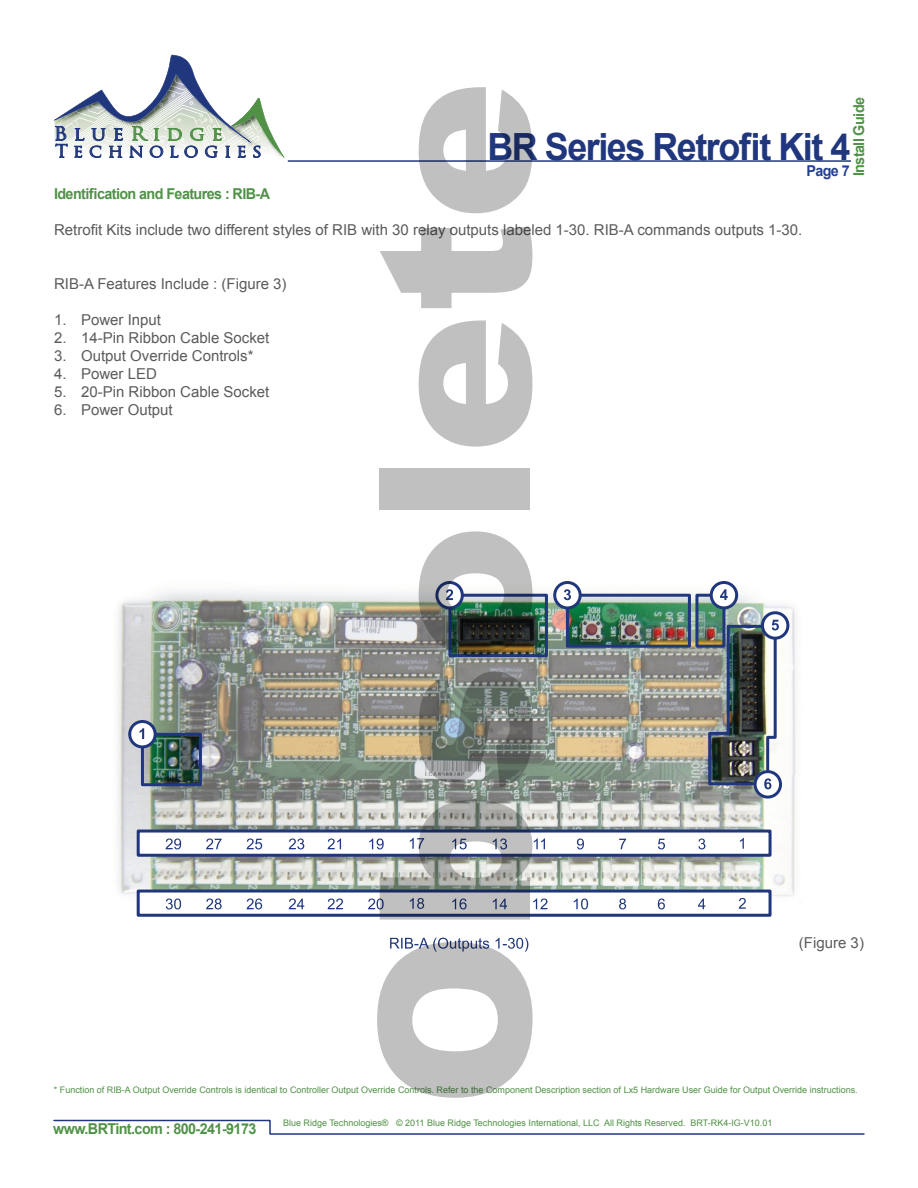
<style>
.page{position:relative;width:918px;height:1188px;background:#fff}
.page>*{position:absolute;margin:0;border:0;box-sizing:border-box;transform-origin:0 0}
.t1{font:900 210px "Arial";color:rgb(0 0 0/.25)}
.t2{font:700 37.5px "Arial";letter-spacing:-.04em;color:#20377e;scale:.96 1}
.t3{font:18.45px "Trajan Pro";letter-spacing:.315em;color:#509147;scale:1.11 1}
.t4{font:17.4px "Trajan Pro";letter-spacing:.285em;color:#20377e;scale:1.05 1}
.t5{font:15px "Arial";color:#5a5b5d}
.t6{font:700 15px "Arial";letter-spacing:-.04em;color:#509248;scale:.96 1}
.t7{font:700 15px "Arial";color:#25408f;scale:.96 1}
.t8{font:9px "Arial";color:#509146}
.s1{color:#20377e}
</style>
<div class="page">
<svg style="left:54px;top:55px;width:231px;height:103px"></svg>
<svg style="left:53px;top:1119px;width:812px;height:16px"></svg>
<hr style="left:288px;top:160px;width:563px;height:2px;background:#20377e">
<img style="left:117px;top:581px;width:679px;height:335px">
<svg style="left:390px;top:938px;width:138px;height:14px"></svg>
<div style="left:138px;top:831px;width:632px;height:24px;background:#fff"></div>
<div style="left:137px;top:830px;width:635px;height:27px;border:3px solid #20377e"></div>
<svg style="left:740px;top:838px;width:4px;height:11px"></svg>
<svg style="left:698px;top:839px;width:7px;height:10px"></svg>
<svg style="left:658px;top:839px;width:7px;height:10px"></svg>
<svg style="left:619px;top:839px;width:7px;height:10px"></svg>
<svg style="left:577px;top:839px;width:7px;height:10px"></svg>
<svg style="left:534px;top:839px;width:11px;height:10px"></svg>
<svg style="left:493px;top:839px;width:14px;height:10px"></svg>
<svg style="left:452px;top:839px;width:15px;height:10px"></svg>
<svg style="left:410px;top:838px;width:14px;height:11px"></svg>
<svg style="left:369px;top:839px;width:15px;height:10px"></svg>
<svg style="left:328px;top:839px;width:13px;height:10px"></svg>
<svg style="left:289px;top:839px;width:15px;height:10px"></svg>
<svg style="left:247px;top:839px;width:15px;height:10px"></svg>
<svg style="left:206px;top:839px;width:16px;height:10px"></svg>
<svg style="left:166px;top:839px;width:15px;height:10px"></svg>
<div style="left:138px;top:891px;width:632px;height:24px;background:#fff"></div>
<div style="left:137px;top:890px;width:635px;height:27px;border:3px solid #20377e"></div>
<svg style="left:739px;top:898px;width:7px;height:11px"></svg>
<svg style="left:698px;top:899px;width:7px;height:10px"></svg>
<svg style="left:658px;top:899px;width:7px;height:10px"></svg>
<svg style="left:619px;top:899px;width:7px;height:10px"></svg>
<svg style="left:574px;top:899px;width:14px;height:10px"></svg>
<svg style="left:533px;top:899px;width:14px;height:10px"></svg>
<svg style="left:493px;top:899px;width:14px;height:10px"></svg>
<svg style="left:452px;top:899px;width:15px;height:10px"></svg>
<svg style="left:410px;top:898px;width:14px;height:11px"></svg>
<svg style="left:368px;top:899px;width:16px;height:10px"></svg>
<svg style="left:328px;top:899px;width:15px;height:10px"></svg>
<svg style="left:289px;top:899px;width:15px;height:10px"></svg>
<svg style="left:247px;top:899px;width:15px;height:10px"></svg>
<svg style="left:206px;top:899px;width:16px;height:10px"></svg>
<svg style="left:166px;top:899px;width:15px;height:10px"></svg>
<div style="left:448px;top:594px;width:100px;height:63px;border:3px solid #20377e"></div>
<div style="left:141px;top:733px;width:61px;height:53px;border:3px solid #20377e"></div>
<svg style="left:130px;top:722px;width:25px;height:25px"></svg>
<div style="left:128px;top:720px;width:29px;height:28px;border:3px solid #20377e;border-radius:50%"></div>
<svg style="left:139px;top:728px;width:5px;height:11px"></svg>
<svg style="left:437px;top:583px;width:25px;height:25px"></svg>
<div style="left:435px;top:581px;width:29px;height:28px;border:3px solid #20377e;border-radius:50%"></div>
<svg style="left:446px;top:589px;width:7px;height:11px"></svg>
<div style="left:695px;top:594px;width:30px;height:54px;border:3px solid #20377e"></div>
<div style="left:566px;top:594px;width:125px;height:54px;border:3px solid #20377e"></div>
<svg style="left:555px;top:583px;width:25px;height:25px"></svg>
<div style="left:553px;top:581px;width:29px;height:28px;border:3px solid #20377e;border-radius:50%"></div>
<svg style="left:564px;top:589px;width:7px;height:11px"></svg>
<svg style="left:711px;top:583px;width:26px;height:25px"></svg>
<div style="left:710px;top:581px;width:28px;height:28px;border:3px solid #20377e;border-radius:50%"></div>
<svg style="left:720px;top:589px;width:8px;height:11px"></svg>
<svg style="left:762px;top:613px;width:26px;height:25px"></svg>
<div style="left:761px;top:611px;width:28px;height:29px;border:3px solid #20377e;border-radius:50%"></div>
<svg style="left:755px;top:772px;width:26px;height:25px"></svg>
<div style="left:754px;top:770px;width:28px;height:29px;border:3px solid #20377e;border-radius:50%"></div>
<img style="left:707px;top:620px;width:72px;height:169px">
<h1 class="t1" style="left:303px;top:1107px;width:1028px;rotate:-90deg">Obsolete</h1>
<h3 class="t6" style="left:849px;top:176px;width:84px;rotate:-90deg">Install Guide</h3>
<h3 class="t3" style="left:54px;top:122px;width:154px"><span class="s1">Blu e</span>Rid g e</h3>
<h3 class="t4" style="left:55px;top:140px;width:198px">Te c hnolo g ie s</h3>
<h2 class="t2" style="left:487px;top:122px;width:380px">BR Series Retrofit Kit 4</h2>
<h3 class="t7" style="left:806px;top:160px;width:47px">Page 7</h3>
<h3 class="t6" style="left:54px;top:184px;width:227px">Identification and Features : RIB-A</h3>
<h3 class="t5" style="left:54px;top:220px;width:750px">Retrofit Kits include two different styles of RIB with 30 relay outputs labeled 1-30. RIB-A commands outputs 1-30.</h3>
<h3 class="t5" style="left:54px;top:274px;width:234px">RIB-A Features Include : (Figure 3)</h3>
<h3 class="t5" style="left:54px;top:310px;width:109px">1. Power Input</h3>
<h3 class="t5" style="left:54px;top:328px;width:217px">2. 14-Pin Ribbon Cable Socket</h3>
<h3 class="t5" style="left:54px;top:346px;width:201px">3. Output Override Controls*</h3>
<h3 class="t5" style="left:54px;top:364px;width:104px">4. Power LED</h3>
<h3 class="t5" style="left:54px;top:382px;width:217px">5. 20-Pin Ribbon Cable Socket</h3>
<h3 class="t5" style="left:54px;top:400px;width:120px">6. Power Output</h3>
<h3 class="t5" style="left:799px;top:933px;width:67px">(Figure 3)</h3>
<p class="t8" style="left:54px;top:1084px;width:805px">* Function of RIB-A Output Override Controls is identical to Controller Output Override Controls. Refer to the Component Description section of Lx5 Hardware User Guide for Output Override instructions.</p>
<h3 class="t6" style="left:53px;top:1119px;width:213px">www.BRTint.com : 800-241-9173</h3>
<p class="t8" style="left:283px;top:1117px;width:491px">Blue Ridge Technologies® © 2011 Blue Ridge Technologies International, LLC All Rights Reserved. BRT-RK4-IG-V10.01</p>
</div>
